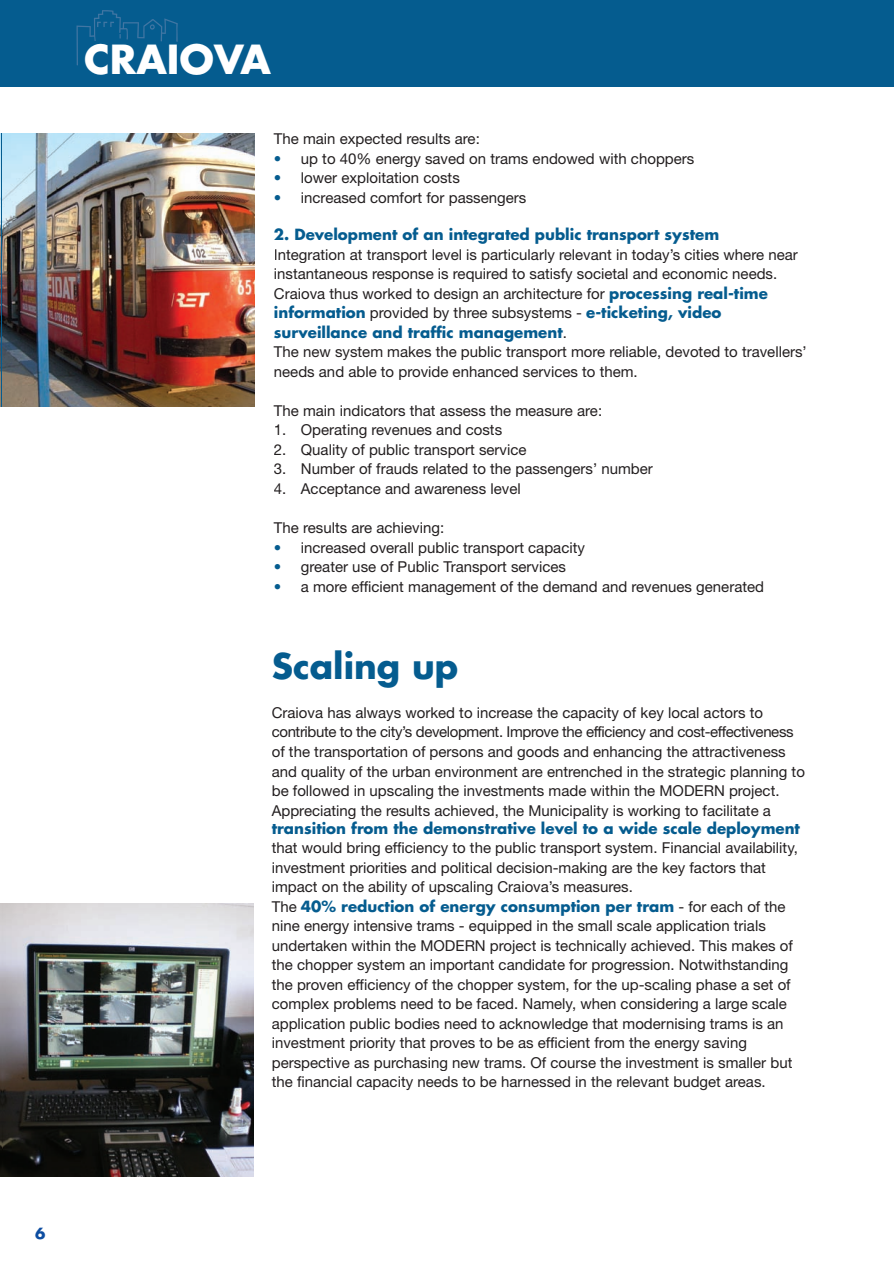
<style>
.page{position:relative;width:894px;height:1270px;background:#fff}
.page>*{position:absolute;margin:0;border:0;box-sizing:border-box;transform-origin:0 0}
.t1{font:700 39px "Futura Std";color:#fff}
.t2{font:700 34.5px "Futura Std";color:#055c8f}
.t3{font:15px/19.5px "Helvetica Neue LT Std";color:#231f20}
.t4{font:700 15px/19.5px "Futura Std";color:#055c8f}
.t5{font:700 15px "Futura Std";color:#0d4da1}
.s1{color:#055c8f}
.s2{font-family:"Futura Std";font-weight:700;color:#055c8f}
.s3{font-family:"Helvetica Neue LT Std";font-weight:400;color:#231f20}
</style>
<div class="page">
<div style="left:0;top:0;width:894px;height:87px;background:#055c8f"></div>
<img style="left:0;top:903px;width:254px;height:273px">
<svg style="left:76px;top:10px;width:102px;height:55px"></svg>
<img style="left:2px;top:134px;width:253px;height:273px">
<h1 class="t1" style="left:84px;top:34px;width:188px">CRAIOVA</h1>
<p class="t3" style="left:274px;top:129px;width:207px">The main expected results are:</p>
<p class="t3" style="left:274px;top:148px;width:422px"><span class="s1">•</span> up to 40% energy saved on trams endowed with choppers</p>
<p class="t3" style="left:274px;top:168px;width:187px"><span class="s1">•</span> lower exploitation costs</p>
<p class="t3" style="left:274px;top:187px;width:254px"><span class="s1">•</span> increased comfort for passengers</p>
<p class="t4" style="left:274px;top:225px;width:447px">2. Development of an integrated public transport system</p>
<p class="t3" style="left:274px;top:244px;width:525px">Integration at transport level is particularly relevant in today’s cities where near instantaneous response is required to satisfy societal and economic needs.<br>Craiova thus worked to design an architecture for <span class="s2">processing real-time</span></p>
<p class="t4" style="left:274px;top:303px;width:449px">information <span class="s3">provided by three subsystems -</span> e-ticketing, video surveillance and traffic management<span class="s3">.</span></p>
<p class="t3" style="left:274px;top:342px;width:534px">The new system makes the public transport more reliable, devoted to travellers’ needs and able to provide enhanced services to them.</p>
<p class="t3" style="left:274px;top:400px;width:330px">The main indicators that assess the measure are:</p>
<p class="t3" style="left:274px;top:420px;width:230px">1. Operating revenues and costs</p>
<p class="t3" style="left:274px;top:439px;width:254px">2. Quality of public transport service</p>
<p class="t3" style="left:274px;top:459px;width:380px">3. Number of frauds related to the passengers’ number</p>
<p class="t3" style="left:274px;top:478px;width:248px">4. Acceptance and awareness level</p>
<p class="t3" style="left:274px;top:517px;width:172px">The results are achieving:</p>
<p class="t3" style="left:274px;top:537px;width:312px"><span class="s1">•</span> increased overall public transport capacity</p>
<p class="t3" style="left:274px;top:556px;width:294px"><span class="s1">•</span> greater use of Public Transport services</p>
<p class="t3" style="left:274px;top:576px;width:491px"><span class="s1">•</span> a more efficient management of the demand and revenues generated</p>
<h2 class="t2" style="left:272px;top:643px;width:188px">Scaling up</h2>
<p class="t3" style="left:272px;top:702px;width:534px">Craiova has always worked to increase the capacity of key local actors to contribute to the city’s development. Improve the efficiency and cost-effectiveness of the transportation of persons and goods and enhancing the attractiveness and quality of the urban environment are entrenched in the strategic planning to be followed in upscaling the investments made within the MODERN project.<br>Appreciating the results achieved, the Municipality is working to facilitate a</p>
<p class="t4" style="left:272px;top:817px;width:529px">transition from the demonstrative level to a wide scale deployment</p>
<p class="t3" style="left:272px;top:837px;width:527px">that would bring efficiency to the public transport system. Financial availability, investment priorities and political decision-making are the key factors that impact on the ability of upscaling Craiova’s measures.</p>
<p class="t4" style="left:272px;top:895px;width:515px"><span class="s3">The</span> 40% reduction of energy consumption per tram <span class="s3">- for each of the</span></p>
<p class="t3" style="left:272px;top:915px;width:522px">nine energy intensive trams - equipped in the small scale application trials undertaken within the MODERN project is technically achieved. This makes of the chopper system an important candidate for progression. Notwithstanding the proven efficiency of the chopper system, for the up-scaling phase a set of complex problems need to be faced. Namely, when considering a large scale application public bodies need to acknowledge that modernising trams is an investment priority that proves to be as efficient from the energy saving perspective as purchasing new trams. Of course the investment is smaller but the financial capacity needs to be harnessed in the relevant budget areas.</p>
<p class="t5" style="left:35px;top:1222px;width:12px">6</p>
</div>
